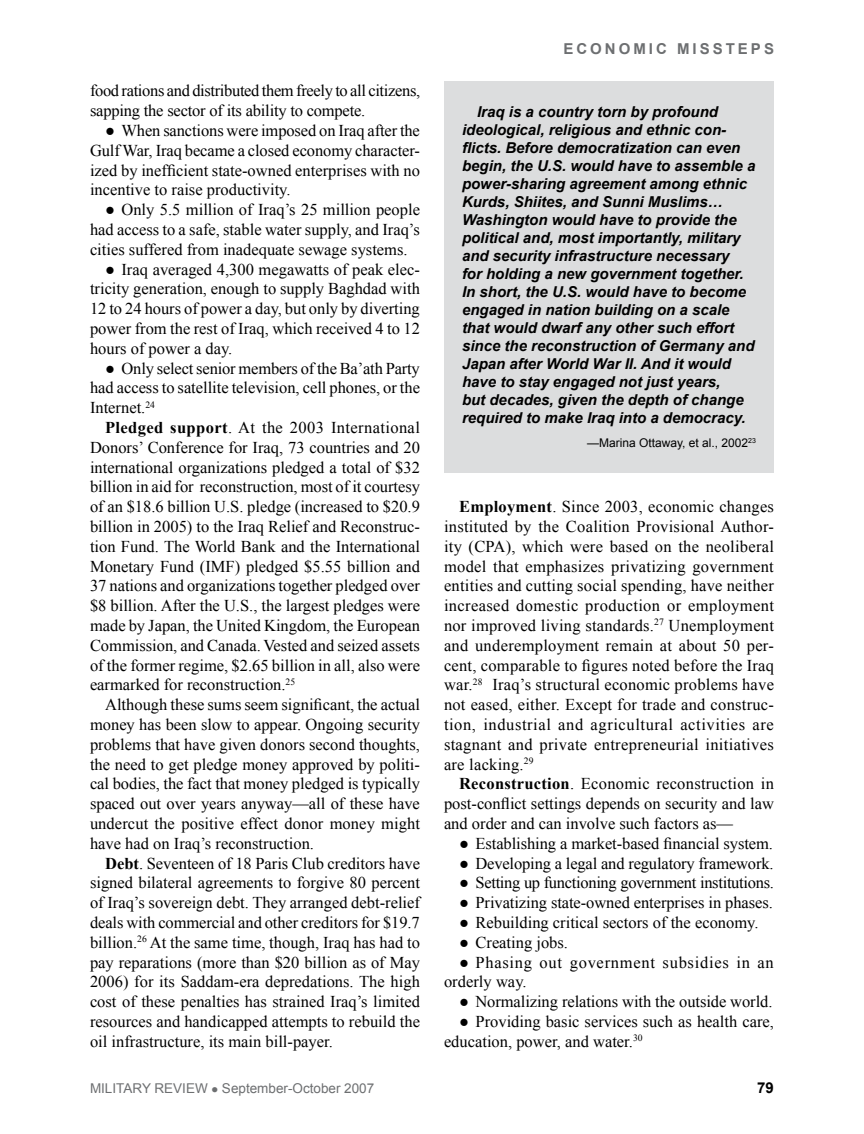
<style>
.page{position:relative;width:864px;height:1134px;background:#fff}
.page>*{position:absolute;margin:0;border:0;box-sizing:border-box;transform-origin:0 0}
.fob{font:16.5px/19.8px "Times New Roman";color:#000;text-align:justify}
.fob-2{font:16.5px/19.8px "Times New Roman";letter-spacing:-.02em;color:#000}
.fob-3{font:16.5px/19.8px "Times New Roman";letter-spacing:.045em;color:#000}
.t1{font:italic 700 15px/18px "Arial";color:#000}
.t2{font:700 15px "Arial";letter-spacing:.2em;color:#6d6f71}
.t3{font:700 15px "Arial";color:#000}
.t4{font:13.5px "Arial";color:#6d6f71}
.t5{font:12px "Arial";color:#000}
.s1{font-weight:700}
.s2{font-style:italic}
</style>
<div class="page">
<div style="left:444px;top:81px;width:330px;height:391px;background:#dcddde"></div>
<p class="fob-2" style="left:90px;top:81px;width:332px">food rations and distributed them freely to all citizens, sapping the sector of its ability to compete.</p>
<p class="fob" style="left:90px;top:120px;width:331px;text-indent:15px">● When sanctions were imposed on Iraq after the Gulf War, Iraq became a closed economy character&shy;ized by inefficient state-owned enterprises with no incentive to raise productivity.</p>
<p class="fob" style="left:90px;top:200px;width:332px;text-indent:15px">● Only 5.5 million of Iraq’s 25 million people had access to a safe, stable water supply, and Iraq’s cities suffered from inadequate sewage systems.</p>
<p class="fob" style="left:90px;top:259px;width:331px;text-indent:15px">● Iraq averaged 4,300 megawatts of peak elec&shy;tricity generation, enough to supply Baghdad with 12 to 24 hours of power a day, but only by diverting power from the rest of Iraq, which received 4 to 12 hours of power a day.</p>
<p class="fob" style="left:90px;top:358px;width:332px;text-indent:15px">● Only select senior members of the Ba’ath Party had access to satellite television, cell phones, or the internet.<sup>24</sup></p>
<p class="fob" style="left:90px;top:417px;width:332px;text-indent:15px"><span class="s1">Pledged support</span>. At the 2003 International Donors’ Conference for Iraq, 73 countries and 20 international organizations pledged a total of $32 billion in aid for reconstruction, most of it courtesy of an $18.6 billion U.S. pledge (increased to $20.9 billion in 2005) to the Iraq Relief and Reconstruc&shy;tion Fund. The World Bank and the International Monetary Fund (IMF) pledged $5.55 billion and 37 nations and organizations together pledged over $8 billion. After the U.S., the largest pledges were made by Japan, the United Kingdom, the European Commission, and Canada. Vested and seized assets of the former regime, $2.65 billion in all, also were earmarked for reconstruction.<sup>25</sup></p>
<p class="fob" style="left:90px;top:695px;width:332px;text-indent:15px">Although these sums seem significant, the actual money has been slow to appear. Ongoing security problems that have given donors second thoughts, the need to get pledge money approved by politi&shy;cal bodies, the fact that money pledged is typically spaced out over years anyway—all of these have undercut the positive effect donor money might have had on Iraq’s reconstruction.</p>
<p class="fob" style="left:90px;top:853px;width:332px;text-indent:15px"><span class="s1">Debt</span>. Seventeen of 18 Paris Club creditors have signed bilateral agreements to forgive 80 percent of Iraq’s sovereign debt. They arranged debt-relief deals with commercial and other creditors for $19.7 billion.<sup>26</sup> At the same time, though, Iraq has had to pay reparations (more than $20 billion as of May 2006) for its Saddam-era depredations. The high cost of these penalties has strained Iraq’s limited resources and handicapped attempts to rebuild the oil infrastructure, its main bill-payer.</p>
<p class="t2" style="left:563px;top:39px;width:212px">ECONOMIC MISSTEPS</p>
<p class="t1" style="left:462px;top:104px;width:295px;text-indent:15px">Iraq is a country torn by profound ideological, religious and ethnic con&shy;flicts. Before democratization can even begin, the U.S. would have to assemble a power-sharing agreement among ethnic Kurds, Shiites, and Sunni Muslims… Washington would have to provide the political and, most importantly, military and security infrastructure necessary<br>for holding a new government together.<br>In short, the U.S. would have to become engaged in nation building on a scale that would dwarf any other such effort since the reconstruction of Germany and Japan after World War II. And it would have to stay engaged not just years,<br>but decades, given the depth of change required to make Iraq into a democracy.</p>
<p class="t5" style="left:587px;top:435px;width:170px"><span class="s2">—</span>Marina Ottaway, et al., 2002<sup>23</sup></p>
<p class="fob" style="left:444px;top:496px;width:332px;text-indent:15px"><span class="s1">Employment</span>. Since 2003, economic changes instituted by the Coalition Provisional Author&shy;ity (CPA), which were based on the neoliberal model that emphasizes privatizing government entities and cutting social spending, have neither increased domestic production or employment nor improved living standards.<sup>27</sup> Unemployment and underemployment remain at about 50 per&shy;cent, comparable to figures noted before the Iraq war.<sup>28</sup> Iraq’s structural economic problems have not eased, either. Except for trade and construc&shy;tion, industrial and agricultural activities are stagnant and private entrepreneurial initiatives are lacking.<sup>29</sup></p>
<p class="fob" style="left:444px;top:774px;width:332px;text-indent:15px"><span class="s1">Reconstruction</span>. Economic reconstruction in post-conflict settings depends on security and law and order and can involve such factors as—</p>
<p class="fob" style="left:459px;top:833px;width:315px">● Establishing a market-based financial system.</p>
<p class="fob" style="left:459px;top:853px;width:316px">● Developing a legal and regulatory framework.</p>
<p class="fob-2" style="left:459px;top:873px;width:316px">● Setting up functioning government institutions.</p>
<p class="fob" style="left:459px;top:892px;width:315px">● Privatizing state-owned enterprises in phases.</p>
<p class="fob" style="left:459px;top:912px;width:301px">● Rebuilding critical sectors of the economy.</p>
<p class="fob" style="left:459px;top:932px;width:110px">● Creating jobs.</p>
<p class="fob-3" style="left:444px;top:952px;width:331px;text-indent:15px">● Phasing out government subsidies in an orderly way.</p>
<p class="fob" style="left:459px;top:991px;width:315px">● Normalizing relations with the outside world.</p>
<p class="fob" style="left:444px;top:1011px;width:332px;text-indent:15px">● Providing basic services such as health care, education, power, and water.<sup>30</sup></p>
<p class="t4" style="left:90px;top:1080px;width:286px">Military Review ● September-October 2007</p>
<p class="t3" style="left:757px;top:1078px;width:18px">79</p>
</div>
